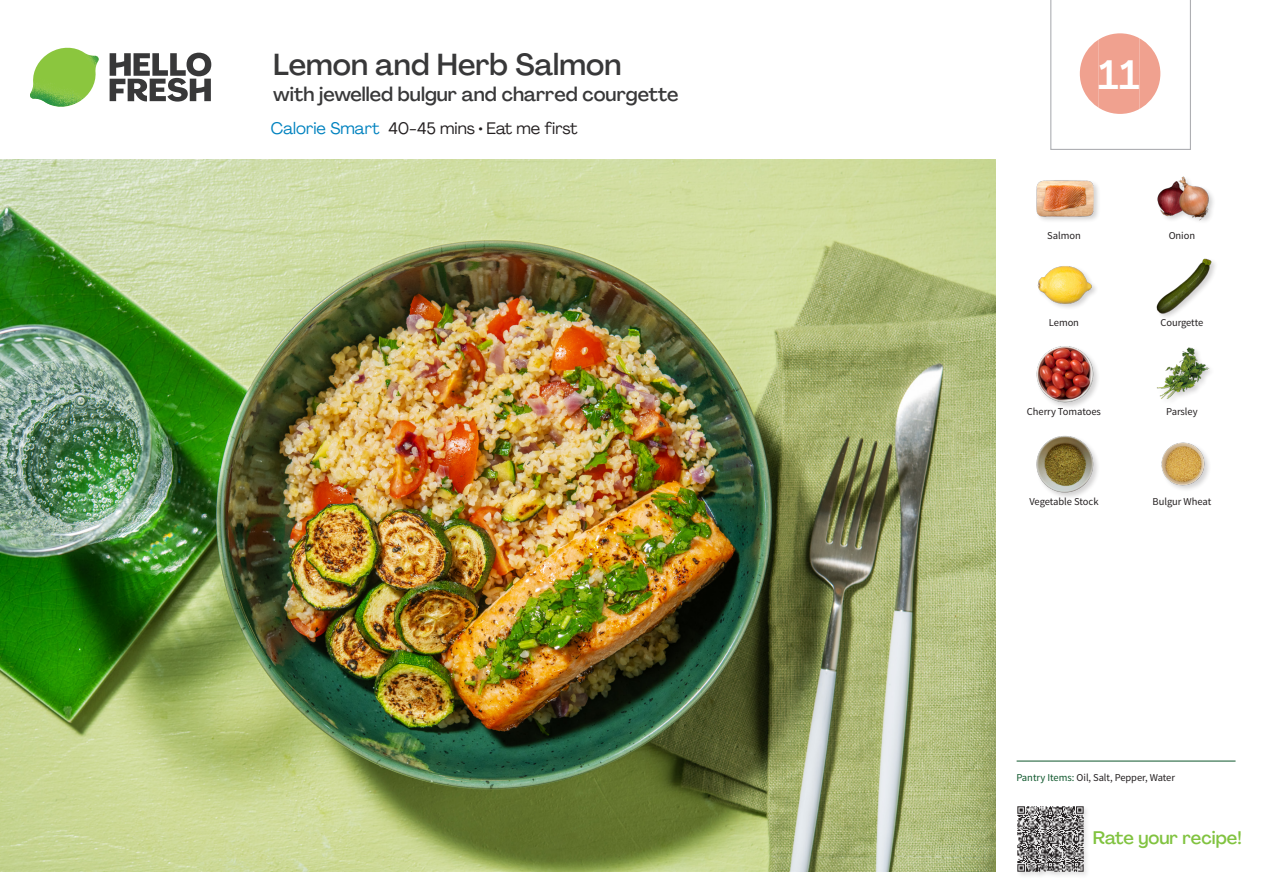
<style>
.page{position:relative;width:1263px;height:893px;background:#fff}
.page>*{position:absolute;margin:0;border:0;box-sizing:border-box;transform-origin:0 0}
._24_Recipe_Nr_Bag{font:500 40.5px "Agrandir";color:#fff}
._15_Titel_UK{font:500 30px "Agrandir";color:#383839}
._15_Titel_UK-2{font:500 19.5px "Agrandir";color:#383839}
.t1{font:500 18px "Agrandir";color:#81c340}
._02_Box_Type{font:16.5px "Agrandir";color:#231f20}
._18_FRONT_ingredients_UK{font:10.5px "Source Sans Pro";letter-spacing:-.005em;color:#231f20}
.t2{font:10.5px "Source Sans Variable";letter-spacing:-.005em;color:#231f20}
.s1{color:#0082bf}
.s2{font-family:"Source Sans Pro";color:#0e572c}
</style>
<div class="page">
<svg style="left:110px;top:53px;width:101px;height:49px"></svg>
<img style="left:30px;top:48px;width:69px;height:59px">
<img style="left:0;top:159px;width:995px;height:713px">
<hr style="left:1016px;top:761px;width:219px;height:1px;background:#0e572c">
<div style="left:1016px;top:805px;width:74px;height:74px;background:#f9f9f9"></div>
<img style="left:1017px;top:806px;width:69px;height:69px">
<div style="left:1156px;top:176px;width:60px;height:50px;background:#231f20;opacity:.2"></div>
<img style="left:1156px;top:176px;width:56px;height:50px">
<div style="left:1035px;top:179px;width:66px;height:45px;background:#231f20;opacity:.2"></div>
<img style="left:1036px;top:179px;width:58px;height:45px">
<div style="left:1156px;top:258px;width:63px;height:62px;background:#231f20;opacity:.2"></div>
<img style="left:1156px;top:258px;width:56px;height:56px">
<img style="left:1037px;top:266px;width:57px;height:42px">
<img style="left:1157px;top:347px;width:53px;height:53px">
<div style="left:1035px;top:345px;width:65px;height:64px;background:#231f20;opacity:.2"></div>
<img style="left:1036px;top:345px;width:58px;height:58px">
<img style="left:1161px;top:442px;width:48px;height:48px">
<div style="left:1035px;top:434px;width:65px;height:66px;background:#231f20;opacity:.2"></div>
<img style="left:1036px;top:435px;width:58px;height:58px">
<svg style="left:1050px;top:0;width:141px;height:150px"></svg>
<p class="_15_Titel_UK" style="left:273px;top:46px;width:350px">Lemon and Herb Salmon</p>
<p class="_15_Titel_UK-2" style="left:273px;top:82px;width:407px">with jewelled bulgur and charred courgette</p>
<p class="_02_Box_Type" style="left:271px;top:118px;width:308px"><span class="s1">Calorie Smart</span> 40-45 mins • Eat me first</p>
<p class="_24_Recipe_Nr_Bag" style="left:1098px;top:50px;width:43px">11</p>
<p class="_18_FRONT_ingredients_UK" style="left:1047px;top:229px;width:35px">Salmon</p>
<p class="_18_FRONT_ingredients_UK" style="left:1169px;top:229px;width:28px">Onion</p>
<p class="_18_FRONT_ingredients_UK" style="left:1049px;top:316px;width:32px">Lemon</p>
<p class="_18_FRONT_ingredients_UK" style="left:1160px;top:316px;width:44px">Courgette</p>
<p class="_18_FRONT_ingredients_UK" style="left:1027px;top:405px;width:76px">Cherry Tomatoes</p>
<p class="_18_FRONT_ingredients_UK" style="left:1166px;top:405px;width:33px">Parsley</p>
<p class="_18_FRONT_ingredients_UK" style="left:1029px;top:495px;width:71px">Vegetable Stock</p>
<p class="_18_FRONT_ingredients_UK" style="left:1152px;top:495px;width:60px">Bulgur Wheat</p>
<p class="t2" style="left:1016px;top:771px;width:160px"><span class="s2">Pantry Items:</span> Oil, Salt, Pepper, Water</p>
<h3 class="t1" style="left:1093px;top:827px;width:150px">Rate your recipe!</h3>
</div>
